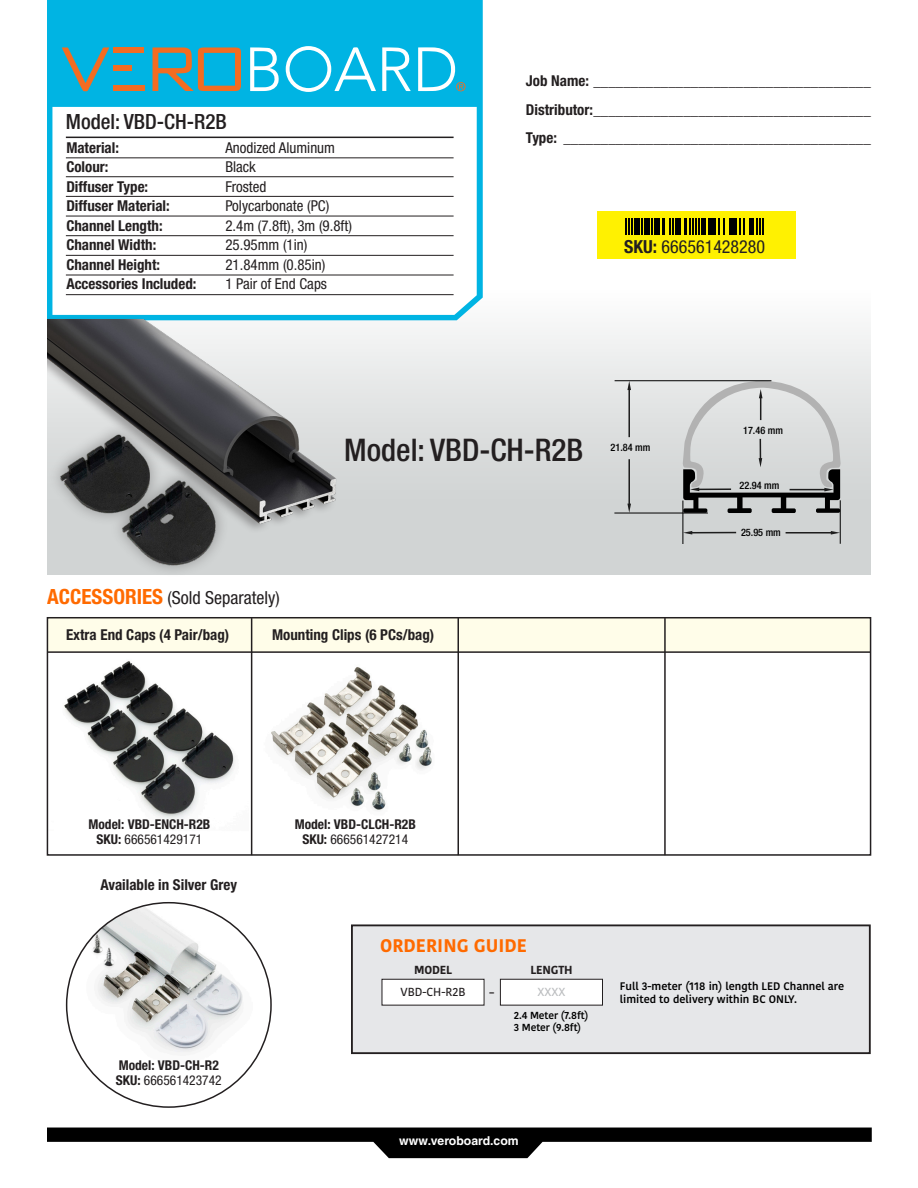
<style>
.page{position:relative;width:918px;height:1188px;background:#fff}
.page>*{position:absolute;margin:0;border:0;box-sizing:border-box;transform-origin:0 0}
.t1{font:500 condensed 31.2px "Helvetica Neue LT Std";color:#231f20}
.t2{font:500 condensed 21px "Helvetica Neue LT Std";color:#231f20}
.t3{font:700 18.15px "Kohinoor Bangla";color:#ff6a00}
.t4{font:condensed 18px "Helvetica Neue LT Std";color:#231f20}
.t5{font:700 condensed 15px "Helvetica Neue LT Std";color:#231f20}
.t6{font:condensed 15px "Helvetica Neue LT Std";color:#231f20}
.t7{font:700 condensed 13.5px "Helvetica Neue LT Std";color:#231f20}
.t8{font:condensed 13.5px "Helvetica Neue LT Std";color:#231f20}
.t9{font:700 12.3px "Helvetica CE";color:#fff}
.t10{font:500 11.7px/21.9px "Kohinoor Bangla";letter-spacing:-.005em;color:#231f20;text-align:center}
.t11{font:700 11.7px/21.9px "Kohinoor Bangla";letter-spacing:-.02em;color:#231f20;text-align:center}
.t12{font:600 10.95px/12.5px "Kohinoor Bangla";color:#000}
.t13{font:500 condensed 10.2px "Helvetica Neue LT Std";color:#000}
.t14{font:600 10.2px/12.3px "Kohinoor Bangla";letter-spacing:-.01em;color:#000}
.t15{font:700 9.6px "Kohinoor Bangla";color:#231f20}
.s1{font-weight:700}
.s2{font-weight:700;font-size:21px;color:#ff6a00}
.s3{font-weight:500;color:#bcbec0}
</style>
<div class="page">
<div style="left:47px;top:266px;width:824px;height:309px;background:linear-gradient(to bottom,#fefefe,#c7caca)"></div>
<svg style="left:47px;top:0;width:436px;height:320px"></svg>
<img style="left:67px;top:903px;width:202px;height:193px">
<div style="left:597px;top:212px;width:199px;height:47px;background:#fff101"></div>
<hr style="left:66px;top:137px;width:388px;height:1px;background:#231f20">
<hr style="left:66px;top:158px;width:388px;height:1px;background:#231f20">
<hr style="left:66px;top:176px;width:388px;height:1px;background:#231f20">
<hr style="left:66px;top:196px;width:388px;height:1px;background:#231f20">
<hr style="left:66px;top:216px;width:388px;height:1px;background:#231f20">
<hr style="left:66px;top:235px;width:388px;height:1px;background:#231f20">
<hr style="left:66px;top:255px;width:388px;height:1px;background:#231f20">
<hr style="left:66px;top:275px;width:388px;height:1px;background:#231f20">
<hr style="left:66px;top:294px;width:388px;height:1px;background:#231f20">
<svg style="left:47px;top:1128px;width:825px;height:30px"></svg>
<div style="left:33px;top:315px;width:306px;height:219px;background:#231f20;opacity:.35"></div>
<img style="left:47px;top:320px;width:329px;height:239px">
<svg style="left:627px;top:381px;width:4px;height:56px"></svg>
<svg style="left:627px;top:459px;width:4px;height:54px"></svg>
<hr style="left:615px;top:380px;width:156px;height:1px;background:#000">
<hr style="left:614px;top:513px;width:94px;height:1px;background:#000">
<svg style="left:786px;top:531px;width:54px;height:4px"></svg>
<svg style="left:684px;top:531px;width:52px;height:4px"></svg>
<svg style="left:683px;top:381px;width:158px;height:132px;background:#c0c1c1"></svg>
<hr style="left:683px;top:501px;width:1px;height:43px;background:#000">
<hr style="left:840px;top:500px;width:1px;height:44px;background:#000">
<div style="left:113px;top:47px;width:31px;height:6px;background:#f36c21"></div>
<svg style="left:153px;top:47px;width:88px;height:44px;background:#669590"></svg>
<svg style="left:250px;top:47px;width:29px;height:44px"></svg>
<svg style="left:418px;top:47px;width:48px;height:44px"></svg>
<svg style="left:62px;top:47px;width:47px;height:44px;background:#3ca2b2"></svg>
<svg style="left:382px;top:47px;width:29px;height:44px"></svg>
<div style="left:113px;top:86px;width:31px;height:5px;background:#f36c21"></div>
<div style="left:113px;top:66px;width:18px;height:5px;background:#f36c21"></div>
<svg style="left:286px;top:46px;width:90px;height:46px"></svg>
<div style="left:47px;top:421px;width:182px;height:157px;background:#231f20;opacity:.4"></div>
<img style="left:47px;top:434px;width:223px;height:141px">
<div style="left:352px;top:925px;width:518px;height:128px;background:#e6e7e9"></div>
<div style="left:351px;top:924px;width:520px;height:130px;border:2px solid #231f20"></div>
<div style="left:382px;top:979px;width:102px;height:26px;background:#fff"></div>
<div style="left:381px;top:979px;width:104px;height:27px;border:1px solid #231f20"></div>
<div style="left:500px;top:979px;width:102px;height:26px;background:#fff"></div>
<div style="left:500px;top:979px;width:103px;height:27px;border:1px solid #231f20"></div>
<div style="left:0;top:0;width:47px;height:1188px;background:#fff"></div>
<svg style="left:625px;top:218px;width:8px;height:17px"></svg>
<div style="left:634px;top:218px;width:6px;height:17px;background:#000"></div>
<svg style="left:641px;top:218px;width:2px;height:17px"></svg>
<div style="left:644px;top:218px;width:6px;height:17px;background:#000"></div>
<svg style="left:652px;top:218px;width:1px;height:17px"></svg>
<div style="left:655px;top:218px;width:5px;height:17px;background:#000"></div>
<hr style="left:662px;top:218px;width:3px;height:17px;background:#000">
<svg style="left:669px;top:218px;width:5px;height:17px"></svg>
<div style="left:675px;top:218px;width:6px;height:17px;background:#000"></div>
<hr style="left:684px;top:218px;width:3px;height:17px;background:#000">
<svg style="left:690px;top:218px;width:10px;height:17px"></svg>
<div style="left:701px;top:218px;width:5px;height:17px;background:#000"></div>
<hr style="left:709px;top:218px;width:3px;height:17px;background:#000">
<hr style="left:713px;top:218px;width:3px;height:17px;background:#000">
<svg style="left:719px;top:218px;width:6px;height:17px"></svg>
<hr style="left:729px;top:218px;width:3px;height:17px;background:#000">
<hr style="left:733px;top:218px;width:3px;height:17px;background:#000">
<svg style="left:739px;top:218px;width:6px;height:17px"></svg>
<div style="left:749px;top:218px;width:5px;height:17px;background:#000"></div>
<svg style="left:757px;top:218px;width:7px;height:17px"></svg>
<div style="left:47px;top:617px;width:824px;height:35px;background:#fffde9"></div>
<img style="left:64px;top:661px;width:171px;height:159px">
<img style="left:252px;top:653px;width:206px;height:200px">
<div style="left:47px;top:617px;width:824px;height:239px;border:2px solid #231f20"></div>
<hr style="left:47px;top:651px;width:824px;height:2px;background:#231f20">
<hr style="left:251px;top:652px;width:1px;height:203px;background:#231f20">
<hr style="left:251px;top:618px;width:1px;height:35px;background:#231f20">
<hr style="left:458px;top:618px;width:1px;height:237px;background:#231f20">
<hr style="left:664px;top:618px;width:2px;height:237px;background:#231f20">
<p class="t2" style="left:66px;top:110px;width:162px">Model: VBD-CH-R2B</p>
<p class="t5" style="left:66px;top:139px;width:54px">Material:</p>
<p class="t6" style="left:225px;top:139px;width:111px">Anodized Aluminum</p>
<p class="t5" style="left:66px;top:158px;width:44px">Colour:</p>
<p class="t6" style="left:225px;top:158px;width:32px">Black</p>
<p class="t5" style="left:66px;top:178px;width:83px">Diffuser Type:</p>
<p class="t6" style="left:225px;top:178px;width:43px">Frosted</p>
<p class="t5" style="left:66px;top:197px;width:105px">Diffuser Material:</p>
<p class="t6" style="left:225px;top:197px;width:105px">Polycarbonate (PC)</p>
<p class="t5" style="left:66px;top:217px;width:98px">Channel Length:</p>
<p class="t6" style="left:225px;top:217px;width:128px">2.4m (7.8ft), 3m (9.8ft)</p>
<p class="t5" style="left:66px;top:236px;width:91px">Channel Width:</p>
<p class="t6" style="left:225px;top:236px;width:84px">25.95mm (1in)</p>
<p class="t5" style="left:66px;top:256px;width:95px">Channel Height:</p>
<p class="t6" style="left:225px;top:256px;width:102px">21.84mm (0.85in)</p>
<p class="t5" style="left:66px;top:275px;width:132px">Accessories Included:</p>
<p class="t6" style="left:225px;top:275px;width:103px">1 Pair of End Caps</p>
<p class="t5" style="left:526px;top:72px;width:346px">Job Name: _____________________________________</p>
<p class="t5" style="left:526px;top:100px;width:346px">Distributor:_____________________________________</p>
<p class="t5" style="left:526px;top:129px;width:346px">Type: _________________________________________</p>
<p class="t4" style="left:624px;top:236px;width:143px"><span class="s1">SKU:</span> 666561428280</p>
<p class="t13" style="left:743px;top:424px;width:41px">17.46 mm</p>
<p class="t1" style="left:344px;top:431px;width:241px">Model: VBD-CH-R2B</p>
<p class="t13" style="left:611px;top:441px;width:41px">21.84 mm</p>
<p class="t4" style="left:47px;top:588px;width:234px"><span class="s2">ACCESSORIES</span> (Sold Separately)</p>
<p class="t5" style="left:66px;top:625px;width:165px">Extra End Caps (4 Pair/bag)</p>
<p class="t5" style="left:272px;top:625px;width:164px">Mounting Clips (6 PCs/bag)</p>
<p class="t13" style="left:740px;top:479px;width:41px">22.94 mm</p>
<p class="t13" style="left:741px;top:526px;width:41px">25.95 mm</p>
<p class="t7" style="left:88px;top:816px;width:123px">Model: VBD-ENCH-R2B</p>
<p class="t8" style="left:97px;top:831px;width:107px"><span class="s1">SKU:</span> 666561429171</p>
<p class="t5" style="left:101px;top:875px;width:138px">Available in Silver Grey</p>
<p class="t7" style="left:119px;top:1057px;width:102px">Model: VBD-CH-R2</p>
<p class="t8" style="left:116px;top:1072px;width:107px"><span class="s1">SKU:</span> 666561423742</p>
<p class="t7" style="left:295px;top:816px;width:123px">Model: VBD-CLCH-R2B</p>
<p class="t8" style="left:302px;top:831px;width:107px"><span class="s1">SKU:</span> 666561427214</p>
<p class="t3" style="left:380px;top:929px;width:148px">ORDERING GUIDE</p>
<p class="t10" style="left:400px;top:959px;width:67px"><span class="s1">MODEL<br></span>VBD-CH-R2B</p>
<p class="t15" style="left:489px;top:984px;width:6px">–</p>
<p class="t11" style="left:531px;top:958px;width:43px">LENGTH<br><span class="s3">XXXX</span></p>
<p class="t14" style="left:514px;top:1009px;width:76px">2.4 Meter (7.8ft)<br>3 Meter (9.8ft)</p>
<p class="t12" style="left:620px;top:980px;width:226px">Full 3-meter (118 in) length LED Channel are limited to delivery within BC ONLY.</p>
<p class="t9" style="left:399px;top:1133px;width:121px">www.veroboard.com</p>
</div>
